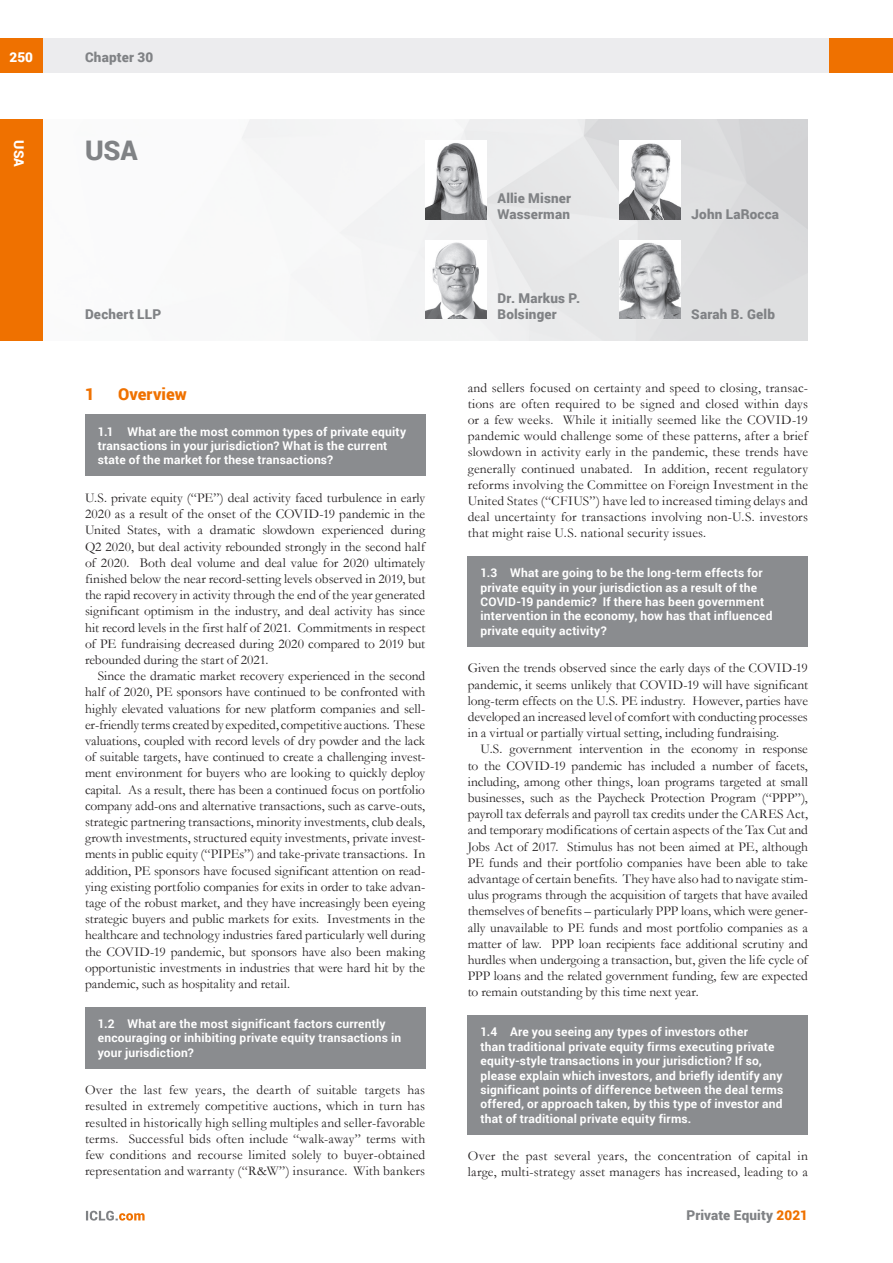
<style>
.page{position:relative;width:893px;height:1263px;background:#fff}
.page>*{position:absolute;margin:0;border:0;box-sizing:border-box;transform-origin:0 0}
.t1{font:900 27px "Roboto";color:#808285}
.MS_Heading{font:900 16.5px "Roboto";color:#ef7100}
.MS_Body_Text_-_Secon{font:13.5px/16.2px "Garamond";letter-spacing:-.005em;color:#231f20;text-align:justify}
.MS_Body_Text_-_First{font:13.5px/16.2px "Garamond";letter-spacing:.01em;color:#231f20;text-align:justify}
.t2{font:900 13.5px/16.2px "Roboto";letter-spacing:.015em;color:#808285}
.t3{font:900 13.5px "Roboto";letter-spacing:.01em;color:#fff}
.MS_-_Question{font:700 12px/14.4px "Roboto";letter-spacing:.015em;color:#fff}
.MS_-_Question_follow{font:700 12px/14.4px "Roboto";letter-spacing:.015em;color:#fff}
.s1{color:#ef7100}
</style>
<div class="page">
<div style="left:43px;top:38px;width:786px;height:34px;background:#ececee"></div>
<div style="left:0;top:38px;width:43px;height:34px;background:#ef7100"></div>
<div style="left:829px;top:38px;width:64px;height:34px;background:#ef7100"></div>
<svg style="left:86px;top:1211px;width:59px;height:9px"></svg>
<img style="left:242px;top:119px;width:566px;height:221px">
<div style="left:0;top:119px;width:43px;height:221px;background:#ef7100"></div>
<img style="left:425px;top:240px;width:62px;height:79px">
<img style="left:619px;top:240px;width:61px;height:79px">
<img style="left:425px;top:140px;width:62px;height:79px">
<img style="left:619px;top:141px;width:61px;height:78px">
<div style="left:468px;top:556px;width:340px;height:91px;background:#8a8c8f"></div>
<div style="left:468px;top:1015px;width:340px;height:119px;background:#8a8c8f"></div>
<div style="left:85px;top:415px;width:340px;height:61px;background:#8a8c8f"></div>
<div style="left:85px;top:1007px;width:340px;height:61px;background:#8a8c8f"></div>
<p class="t3" style="left:9px;top:48px;width:25px">250</p>
<p class="t2" style="left:85px;top:49px;width:70px">Chapter 30</p>
<p class="t3" style="left:29px;top:140px;width:28px;rotate:90deg">USA</p>
<h1 class="t1" style="left:85px;top:131px;width:54px">USA</h1>
<p class="t2" style="left:85px;top:305px;width:78px">Dechert LLP</p>
<p class="MS_Heading" style="left:85px;top:382px;width:11px">1</p>
<p class="MS_Heading" style="left:118px;top:382px;width:70px">Overview</p>
<p class="MS_-_Question_follow" style="left:98px;top:424px;width:310px">1.1 What are the most common types of private equity transactions in your jurisdiction? What is the current state of the market for these transactions?</p>
<p class="MS_Body_Text_-_First" style="left:85px;top:489px;width:342px">U.S. private equity (“PE”) deal activity faced turbulence in early 2020 as a result of the onset of the COVID-19 pandemic in the United States, with a dramatic slowdown experienced during Q2 2020, but deal activity rebounded strongly in the second half of 2020. Both deal volume and deal value for 2020 ultimately finished below the near record-setting levels observed in 2019, but the rapid recovery in activity through the end of the year generated significant optimism in the industry, and deal activity has since hit record levels in the first half of 2021. Commitments in respect of PE fundraising decreased during 2020 compared to 2019 but rebounded during the start of 2021.</p>
<p class="MS_Body_Text_-_Secon" style="left:85px;top:667px;width:342px;text-indent:13px">Since the dramatic market recovery experienced in the second half of 2020, PE sponsors have continued to be confronted with highly elevated valuations for new platform companies and sell&shy;er-friendly terms created by expedited, competitive auctions. These valuations, coupled with record levels of dry powder and the lack of suitable targets, have continued to create a challenging invest&shy;ment environment for buyers who are looking to quickly deploy capital. As a result, there has been a continued focus on portfolio company add-ons and alternative transactions, such as carve-outs, strategic partnering transactions, minority investments, club deals, growth investments, structured equity investments, private invest&shy;ments in public equity (“PIPEs”) and take-private transactions. In addition, PE sponsors have focused significant attention on read&shy;ying existing portfolio companies for exits in order to take advan&shy;tage of the robust market, and they have increasingly been eyeing strategic buyers and public markets for exits. Investments in the healthcare and technology industries fared particularly well during the COVID-19 pandemic, but sponsors have also been making opportunistic investments in industries that were hard hit by the pandemic, such as hospitality and retail.</p>
<p class="MS_-_Question" style="left:98px;top:1016px;width:305px">1.2 What are the most significant factors currently encouraging or inhibiting private equity transactions in your jurisdiction?</p>
<p class="MS_Body_Text_-_First" style="left:85px;top:1081px;width:342px">Over the last few years, the dearth of suitable targets has resulted in extremely competitive auctions, which in turn has resulted in historically high selling multiples and seller-favorable terms. Successful bids often include “walk-away” terms with few conditions and recourse limited solely to buyer-obtained representation and warranty (“R&amp;W”) insurance. With bankers</p>
<p class="t2" style="left:497px;top:189px;width:75px">Allie Misner<br>Wasserman</p>
<p class="t2" style="left:497px;top:289px;width:84px">Dr. Markus P.<br>Bolsinger</p>
<p class="t2" style="left:691px;top:206px;width:89px">John LaRocca</p>
<p class="t2" style="left:691px;top:305px;width:85px">Sarah B. Gelb</p>
<p class="MS_Body_Text_-_First" style="left:468px;top:379px;width:342px">and sellers focused on certainty and speed to closing, transac&shy;tions are often required to be signed and closed within days or a few weeks. While it initially seemed like the COVID-19 pandemic would challenge some of these patterns, after a brief slowdown in activity early in the pandemic, these trends have generally continued unabated. In addition, recent regulatory reforms involving the Committee on Foreign Investment in the United States (“CFIUS”) have led to increased timing delays and deal uncertainty for transactions involving non-U.S. investors that might raise U.S. national security issues.</p>
<p class="MS_-_Question" style="left:480px;top:565px;width:294px">1.3 What are going to be the long-term effects for private equity in your jurisdiction as a result of the COVID-19 pandemic? If there has been government intervention in the economy, how has that influenced private equity activity?</p>
<p class="MS_Body_Text_-_First" style="left:468px;top:660px;width:342px">Given the trends observed since the early days of the COVID-19 pandemic, it seems unlikely that COVID-19 will have significant long-term effects on the U.S. PE industry. However, parties have developed an increased level of comfort with conducting processes in a virtual or partially virtual setting, including fundraising.</p>
<p class="MS_Body_Text_-_Secon" style="left:468px;top:741px;width:342px;text-indent:13px">U.S. government intervention in the economy in response to the COVID-19 pandemic has included a number of facets, including, among other things, loan programs targeted at small businesses, such as the Paycheck Protection Program (“PPP”), payroll tax deferrals and payroll tax credits under the CARES Act, and temporary modifications of certain aspects of the Tax Cut and Jobs Act of 2017. Stimulus has not been aimed at PE, although PE funds and their portfolio companies have been able to take advantage of certain benefits. They have also had to navigate stim&shy;ulus programs through the acquisition of targets that have availed themselves of benefits – particularly PPP loans, which were gener&shy;ally unavailable to PE funds and most portfolio companies as a matter of law. PPP loan recipients face additional scrutiny and hurdles when undergoing a transaction, but, given the life cycle of PPP loans and the related government funding, few are expected to remain outstanding by this time next year.</p>
<p class="MS_-_Question" style="left:480px;top:1024px;width:304px">1.4 Are you seeing any types of investors other<br>than traditional private equity firms executing private equity-style transactions in your jurisdiction? If so, please explain which investors, and briefly identify any significant points of difference between the deal terms offered, or approach taken, by this type of investor and that of traditional private equity firms.</p>
<p class="MS_Body_Text_-_First" style="left:468px;top:1147px;width:342px">Over the past several years, the concentration of capital in large, multi-strategy asset managers has increased, leading to a</p>
<p class="t2" style="left:686px;top:1207px;width:123px">Private Equity <span class="s1">2021</span></p>
</div>
